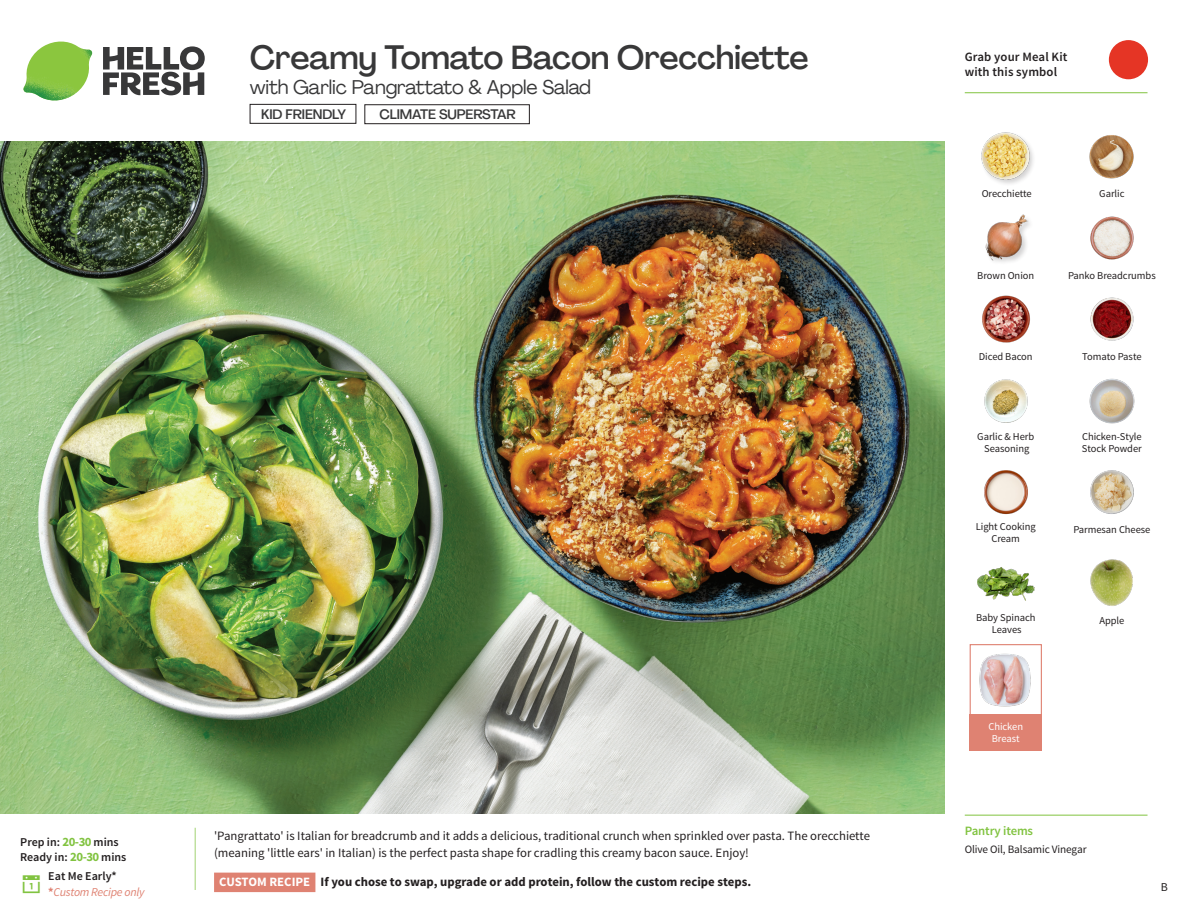
<style>
.page{position:relative;width:1188px;height:918px;background:#fff}
.page>*{position:absolute;margin:0;border:0;box-sizing:border-box;transform-origin:0 0}
._15_Titel_UK{font:500 33px "Agrandir";letter-spacing:-.01em;color:#383839}
._15_Titel_UK-2{font:19.5px "Agrandir";letter-spacing:-.01em;color:#383839}
.t1{font:500 13.5px "Agrandir";letter-spacing:-.01em;color:#383839}
.Step_6_Text_AU{font:12.75px/16.5px "Source Sans Pro";color:#231f20}
.Step_6_Text_AU-2{font:700 12.75px "Source Sans Pro";color:#231f20}
.t2{font:600 12.75px/15px "Source Sans Pro";letter-spacing:.01em;color:#231f20}
._04_Headers_Front{font:600 12.75px "Source Sans Pro";letter-spacing:-.01em;color:#81c340}
._04_Intro{font:600 12px "Source Sans Pro";color:#231f20}
._04_Intro-2{font:italic 12px "Source Sans Pro";letter-spacing:-.02em;color:#df8272}
.t3{font:12px "Source Sans Pro";color:#231f20}
._05_Pantry{font:11.25px "Source Sans Pro";letter-spacing:-.01em;color:#231f20}
._18_FRONT_ingredients{font:10.5px/12px "Source Sans Pro";letter-spacing:-.005em;color:#231f20;text-align:center}
._18_FRONT_ingredients-2{font:10.5px/12px "Source Sans Pro";letter-spacing:-.005em;color:#fff;text-align:center}
.s1{font-weight:700;font-size:12.75px;color:#81c340}
.s2{font-weight:700;font-style:normal}
.s3{color:#fff}
</style>
<div class="page">
<svg style="left:103px;top:46px;width:102px;height:49px"></svg>
<img style="left:23px;top:42px;width:69px;height:59px">
<svg style="left:194px;top:827px;width:122px;height:66px"></svg>
<img style="left:0;top:142px;width:945px;height:672px">
<img style="left:1090px;top:297px;width:44px;height:44px">
<img style="left:1089px;top:378px;width:46px;height:46px">
<img style="left:984px;top:379px;width:44px;height:44px">
<img style="left:984px;top:470px;width:44px;height:45px">
<img style="left:1090px;top:559px;width:43px;height:47px">
<img style="left:977px;top:567px;width:57px;height:34px">
<img style="left:982px;top:295px;width:48px;height:48px">
<img style="left:1089px;top:135px;width:45px;height:44px">
<img style="left:1090px;top:216px;width:44px;height:44px">
<img style="left:985px;top:214px;width:45px;height:48px">
<img style="left:981px;top:132px;width:52px;height:52px">
<img style="left:1090px;top:470px;width:44px;height:44px">
<div style="left:970px;top:644px;width:72px;height:72px;border:1px solid #df8272"></div>
<div style="left:970px;top:714px;width:72px;height:37px;background:#df8272"></div>
<img style="left:979px;top:653px;width:52px;height:54px">
<hr style="left:965px;top:815px;width:183px;height:1px;background:#81c340">
<svg style="left:1091px;top:40px;width:58px;height:54px"></svg>
<hr style="left:965px;top:92px;width:183px;height:1px;background:#81c340">
<div style="left:250px;top:104px;width:106px;height:20px;border:1px solid #231f20"></div>
<div style="left:365px;top:105px;width:165px;height:19px;border:1px solid #231f20"></div>
<p class="_15_Titel_UK" style="left:250px;top:37px;width:560px">Creamy Tomato Bacon Orecchiette</p>
<p class="_15_Titel_UK-2" style="left:250px;top:75px;width:343px">with Garlic Pangrattato &amp; Apple Salad</p>
<p class="t1" style="left:261px;top:106px;width:86px">KID FRIENDLY</p>
<p class="t1" style="left:379px;top:106px;width:138px">CLIMATE SUPERSTAR</p>
<p class="_04_Intro" style="left:20px;top:835px;width:100px">Prep in: <span class="s1">20-30</span> mins</p>
<p class="_04_Intro" style="left:20px;top:850px;width:108px">Ready in: <span class="s1">20-30</span> mins</p>
<p class="_04_Intro" style="left:48px;top:869px;width:70px">Eat Me Early*</p>
<p class="_04_Intro-2" style="left:48px;top:885px;width:98px"><span class="s2">*</span>Custom Recipe only</p>
<p class="Step_6_Text_AU" style="left:214px;top:828px;width:658px">'Pangrattato' is Italian for breadcrumb and it adds a delicious, traditional crunch when sprinkled over pasta. The orecchiette (meaning 'little ears' in Italian) is the perfect pasta shape for cradling this creamy bacon sauce. Enjoy!</p>
<p class="Step_6_Text_AU-2" style="left:219px;top:874px;width:533px"><span class="s3">CUSTOM RECIPE</span> If you chose to swap, upgrade or add protein, follow the custom recipe steps.</p>
<p class="t2" style="left:965px;top:50px;width:104px">Grab your Meal Kit with this symbol</p>
<p class="_18_FRONT_ingredients" style="left:982px;top:188px;width:52px">Orecchiette</p>
<p class="_18_FRONT_ingredients" style="left:1099px;top:188px;width:27px">Garlic</p>
<p class="_18_FRONT_ingredients" style="left:977px;top:270px;width:58px">Brown Onion</p>
<p class="_18_FRONT_ingredients" style="left:1068px;top:270px;width:89px">Panko Breadcrumbs</p>
<p class="_18_FRONT_ingredients" style="left:979px;top:351px;width:55px">Diced Bacon</p>
<p class="_18_FRONT_ingredients" style="left:1082px;top:351px;width:61px">Tomato Paste</p>
<p class="_18_FRONT_ingredients" style="left:977px;top:430px;width:58px">Garlic &amp; Herb<br>Seasoning</p>
<p class="_18_FRONT_ingredients" style="left:976px;top:521px;width:61px">Light Cooking<br>Cream</p>
<p class="_18_FRONT_ingredients" style="left:1082px;top:430px;width:61px;text-align:left">Chicken-Style<br>Stock Powder</p>
<p class="_18_FRONT_ingredients" style="left:1073px;top:524px;width:79px">Parmesan Cheese</p>
<p class="_18_FRONT_ingredients" style="left:976px;top:612px;width:61px">Baby Spinach</p>
<p class="_18_FRONT_ingredients" style="left:1099px;top:614px;width:27px">Apple</p>
<p class="_18_FRONT_ingredients" style="left:992px;top:624px;width:31px">Leaves</p>
<p class="_18_FRONT_ingredients-2" style="left:988px;top:721px;width:36px">Chicken<br>Breast</p>
<p class="_04_Headers_Front" style="left:965px;top:822px;width:70px">Pantry items</p>
<p class="_05_Pantry" style="left:965px;top:842px;width:123px">Olive Oil, Balsamic Vinegar</p>
<p class="t3" style="left:1161px;top:879px;width:9px">B</p>
</div>
